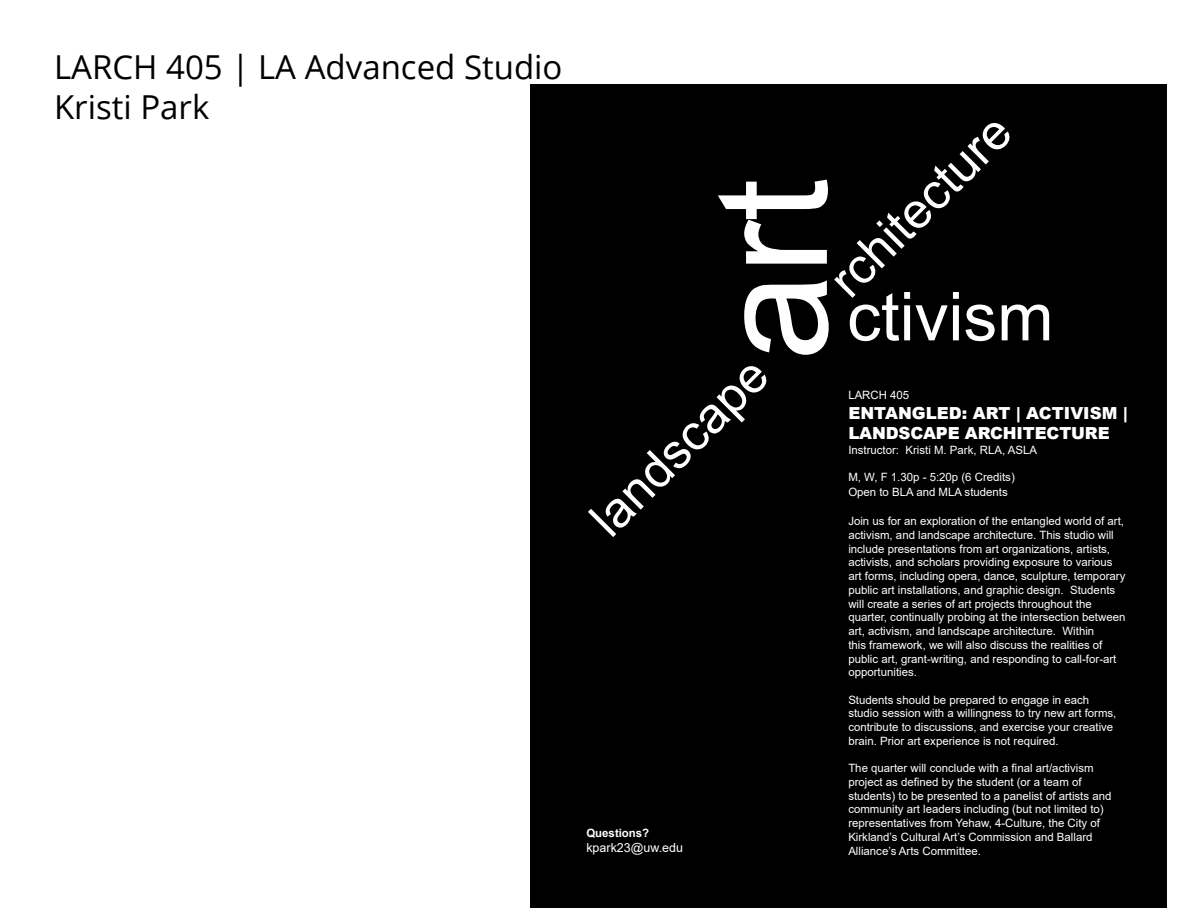
<style>
.page{position:relative;width:1188px;height:918px;background:#fff}
.page>*{position:absolute;margin:0;border:0;box-sizing:border-box;transform-origin:0 0}
.t1{font:155.85px "Arial";color:#fff}
.t2{font:67.5px "Arial";color:#fff}
.t3{font:49.95px "Arial";color:#fff}
.t4{font:33px/39.6px "Open Sans";color:#000}
.t5{font:900 16.65px/20px "Arial";letter-spacing:-.01em;color:#fff}
.t6{font:12.45px "Arial";color:#fff}
.t7{font:11.4px/13.6px "Arial";color:#fff}
.t8{font:700 11.4px "Arial";color:#fff}
</style>
<div class="page">
<div style="left:530px;top:84px;width:636px;height:823px;background:#000"></div>
<h3 class="t4" style="left:54px;top:47px;width:510px">LARCH 405 | LA Advanced Studio<br>Kristi Park</h3>
<h3 class="t3" style="left:813px;top:263px;width:234px;rotate:-45deg">rchitecture</h3>
<h1 class="t1" style="left:665px;top:360px;width:183px;rotate:-90deg">art</h1>
<h2 class="t2" style="left:847px;top:270px;width:208px">ctivism</h2>
<h3 class="t3" style="left:574px;top:503px;width:229px;rotate:-45deg">landscape</h3>
<p class="t8" style="left:586px;top:825px;width:64px">Questions?</p>
<p class="t6" style="left:586px;top:840px;width:98px">kpark23@uw.edu</p>
<p class="t7" style="left:848px;top:388px;width:62px">LARCH 405</p>
<h3 class="t5" style="left:848px;top:403px;width:281px">ENTANGLED: ART | ACTIVISM |<br>LANDSCAPE ARCHITECTURE</h3>
<p class="t7" style="left:848px;top:443px;width:190px">Instructor: Kristi M. Park, RLA, ASLA</p>
<p class="t7" style="left:848px;top:470px;width:168px;line-height:15px">M, W, F 1.30p - 5:20p (6 Credits)<br>Open to BLA and MLA students</p>
<p class="t7" style="left:848px;top:514px;width:279px">Join us for an exploration of the entangled world of art, activism, and landscape architecture. This studio will include presentations from art organizations, artists, activists, and scholars providing exposure to various art forms, including opera, dance, sculpture, temporary public art installations, and graphic design. Students will create a series of art projects throughout the quarter, continually probing at the intersection between art, activism, and landscape architecture. Within<br>this framework, we will also discuss the realities of public art, grant-writing, and responding to call-for-art opportunities.</p>
<p class="t7" style="left:848px;top:693px;width:270px">Students should be prepared to engage in each studio session with a willingness to try new art forms, contribute to discussions, and exercise your creative brain. Prior art experience is not required.</p>
<p class="t7" style="left:848px;top:761px;width:265px">The quarter will conclude with a final art/activism project as defined by the student (or a team of students) to be presented to a panelist of artists and community art leaders including (but not limited to) representatives from Yehaw, 4-Culture, the City of Kirkland’s Cultural Art’s Commission and Ballard Alliance’s Arts Committee.</p>
</div>
